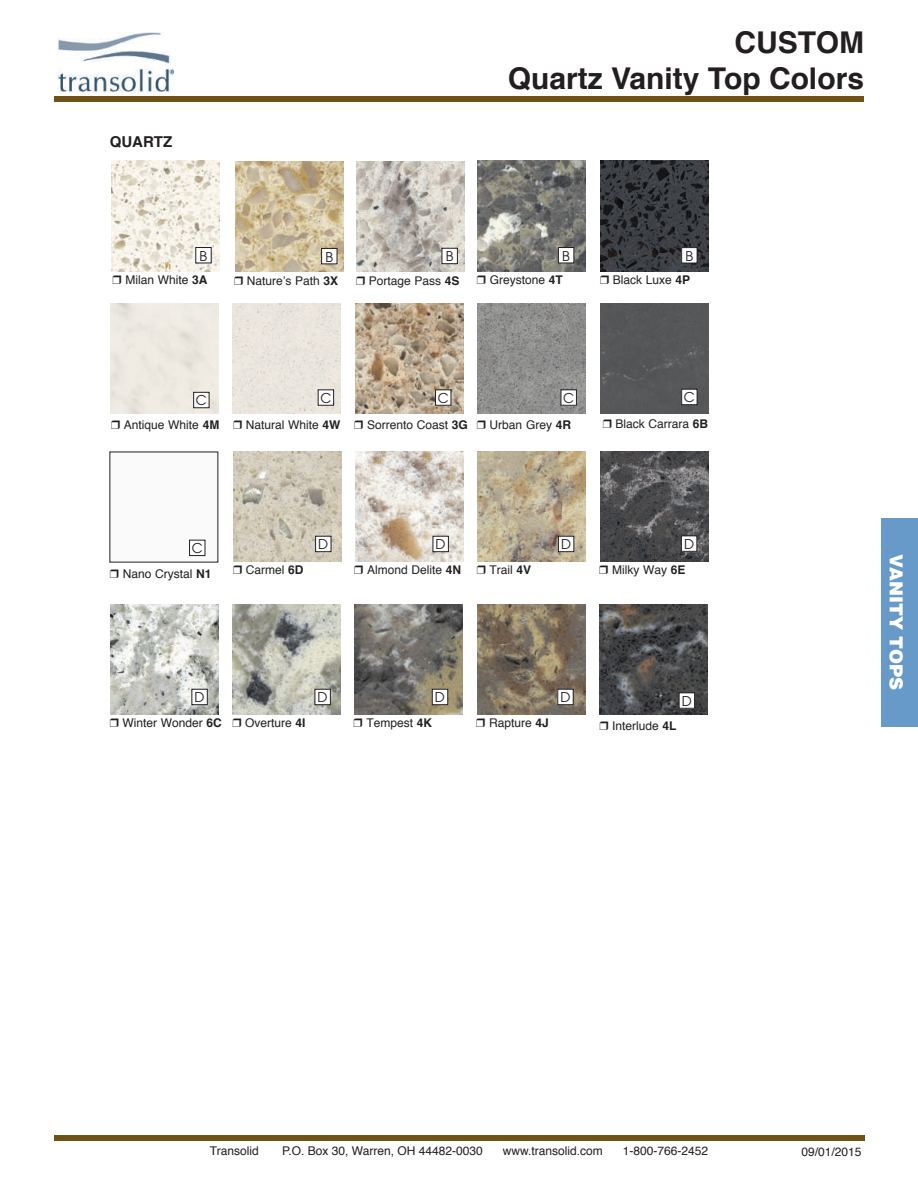
<style>
.page{position:relative;width:918px;height:1188px;background:#fff}
.page>*{position:absolute;margin:0;border:0;box-sizing:border-box;transform-origin:0 0}
.t1{font:700 30px/36px "Helvetica";color:#231f20;text-align:right}
.t2{font:900 18px "Helvetica";color:#fff}
.t3{font:700 15px "Helvetica";color:#231f20}
.t4{font:13.5px "Avant Garde";color:#231f20}
.t5{font:12px "Helvetica";color:#231f20}
.s1{font-weight:700}
</style>
<div class="page">
<div style="left:881px;top:518px;width:37px;height:209px;background:#679ac8"></div>
<img style="left:57px;top:32px;width:117px;height:65px">
<div style="left:54px;top:97px;width:810px;height:5px;background:#6e5319"></div>
<div style="left:54px;top:1135px;width:810px;height:5px;background:#6e5319"></div>
<img style="left:111px;top:161px;width:108px;height:110px">
<img style="left:356px;top:162px;width:108px;height:110px">
<img style="left:235px;top:162px;width:108px;height:110px">
<img style="left:233px;top:452px;width:108px;height:110px">
<div style="left:110px;top:304px;width:108px;height:110px;background:#edeae2"></div>
<div style="left:233px;top:304px;width:108px;height:110px;background:#eae5de"></div>
<img style="left:355px;top:304px;width:108px;height:110px">
<img style="left:478px;top:161px;width:108px;height:110px">
<img style="left:478px;top:304px;width:108px;height:110px">
<img style="left:600px;top:451px;width:108px;height:110px">
<img style="left:356px;top:452px;width:108px;height:110px">
<img style="left:478px;top:452px;width:108px;height:110px">
<div style="left:196px;top:248px;width:15px;height:15px;background:#fff"></div>
<div style="left:195px;top:247px;width:17px;height:16px;border:1px solid #231f20"></div>
<div style="left:442px;top:248px;width:15px;height:16px;background:#fff"></div>
<div style="left:442px;top:248px;width:16px;height:16px;border:1px solid #231f20"></div>
<div style="left:322px;top:248px;width:15px;height:16px;background:#fff"></div>
<div style="left:321px;top:248px;width:16px;height:16px;border:1px solid #231f20"></div>
<div style="left:558px;top:248px;width:16px;height:15px;background:#fff"></div>
<div style="left:558px;top:247px;width:16px;height:16px;border:1px solid #231f20"></div>
<div style="left:194px;top:392px;width:15px;height:16px;background:#fff"></div>
<div style="left:193px;top:392px;width:16px;height:16px;border:1px solid #231f20"></div>
<div style="left:318px;top:390px;width:16px;height:15px;background:#fff"></div>
<div style="left:318px;top:389px;width:16px;height:17px;border:1px solid #231f20"></div>
<div style="left:436px;top:390px;width:15px;height:15px;background:#fff"></div>
<div style="left:435px;top:389px;width:16px;height:17px;border:1px solid #231f20"></div>
<div style="left:561px;top:390px;width:15px;height:15px;background:#fff"></div>
<div style="left:561px;top:389px;width:16px;height:17px;border:1px solid #231f20"></div>
<div style="left:681px;top:536px;width:16px;height:15px;background:#fff"></div>
<div style="left:681px;top:536px;width:16px;height:16px;border:1px solid #231f20"></div>
<div style="left:316px;top:536px;width:15px;height:16px;background:#fff"></div>
<div style="left:315px;top:536px;width:16px;height:16px;border:1px solid #231f20"></div>
<div style="left:433px;top:536px;width:15px;height:16px;background:#fff"></div>
<div style="left:433px;top:536px;width:16px;height:16px;border:1px solid #231f20"></div>
<div style="left:558px;top:536px;width:16px;height:16px;background:#fff"></div>
<div style="left:558px;top:536px;width:16px;height:16px;border:1px solid #231f20"></div>
<img style="left:189px;top:539px;width:17px;height:18px">
<div style="left:190px;top:540px;width:15px;height:16px;background:#fff"></div>
<div style="left:189px;top:540px;width:16px;height:16px;border:1px solid #231f20"></div>
<img style="left:600px;top:161px;width:108px;height:110px">
<div style="left:682px;top:248px;width:15px;height:15px;background:#fff"></div>
<div style="left:681px;top:247px;width:16px;height:16px;border:1px solid #231f20"></div>
<div style="left:600px;top:304px;width:108px;height:110px;background:#565758"></div>
<div style="left:682px;top:389px;width:15px;height:16px;background:#fff"></div>
<div style="left:681px;top:389px;width:16px;height:16px;border:1px solid #231f20"></div>
<img style="left:233px;top:605px;width:108px;height:110px">
<img style="left:110px;top:605px;width:108px;height:110px">
<img style="left:355px;top:605px;width:108px;height:110px">
<img style="left:477px;top:605px;width:108px;height:110px">
<div style="left:192px;top:689px;width:15px;height:16px;background:#fff"></div>
<div style="left:191px;top:689px;width:17px;height:16px;border:1px solid #231f20"></div>
<div style="left:315px;top:689px;width:15px;height:16px;background:#fff"></div>
<div style="left:315px;top:689px;width:16px;height:16px;border:1px solid #231f20"></div>
<div style="left:432px;top:689px;width:16px;height:16px;background:#fff"></div>
<div style="left:432px;top:689px;width:16px;height:16px;border:1px solid #231f20"></div>
<div style="left:558px;top:689px;width:15px;height:16px;background:#fff"></div>
<div style="left:557px;top:689px;width:17px;height:16px;border:1px solid #231f20"></div>
<img style="left:599px;top:605px;width:108px;height:110px">
<div style="left:679px;top:693px;width:16px;height:15px;background:#fff"></div>
<div style="left:679px;top:692px;width:16px;height:17px;border:1px solid #231f20"></div>
<p class="t3" style="left:110px;top:130px;width:64px">QUARTZ</p>
<h1 class="t1" style="left:508px;top:25px;width:358px">CUSTOM<br>Quartz Vanity Top Colors</h1>
<p class="t4" style="left:200px;top:248px;width:9px">B</p>
<p class="t4" style="left:325px;top:249px;width:9px">B</p>
<p class="t4" style="left:446px;top:248px;width:9px">B</p>
<p class="t4" style="left:562px;top:248px;width:9px">B</p>
<p class="t5" style="left:125px;top:270px;width:84px">Milan White <span class="s1">3A</span></p>
<p class="t5" style="left:247px;top:271px;width:93px">Nature’s Path <span class="s1">3X</span></p>
<p class="t5" style="left:369px;top:271px;width:92px">Portage Pass <span class="s1">4S</span></p>
<p class="t5" style="left:490px;top:270px;width:75px">Greystone <span class="s1">4T</span></p>
<p class="t4" style="left:686px;top:248px;width:9px">B</p>
<p class="t5" style="left:613px;top:271px;width:79px">Black Luxe <span class="s1">4P</span></p>
<p class="t4" style="left:196px;top:393px;width:12px">C</p>
<p class="t4" style="left:320px;top:390px;width:12px">C</p>
<p class="t4" style="left:438px;top:390px;width:12px">C</p>
<p class="t4" style="left:563px;top:390px;width:12px">C</p>
<p class="t5" style="left:124px;top:415px;width:97px">Antique White <span class="s1">4M</span></p>
<p class="t5" style="left:246px;top:415px;width:96px">Natural White <span class="s1">4W</span></p>
<p class="t5" style="left:367px;top:415px;width:102px">Sorrento Coast <span class="s1">3G</span></p>
<p class="t5" style="left:490px;top:415px;width:83px">Urban Grey <span class="s1">4R</span></p>
<p class="t4" style="left:684px;top:389px;width:12px">C</p>
<p class="t5" style="left:616px;top:415px;width:94px">Black Carrara <span class="s1">6B</span></p>
<p class="t4" style="left:192px;top:540px;width:12px">C</p>
<p class="t5" style="left:123px;top:564px;width:90px">Nano Crystal <span class="s1">N1</span></p>
<p class="t4" style="left:318px;top:536px;width:12px">D</p>
<p class="t4" style="left:436px;top:536px;width:12px">D</p>
<p class="t4" style="left:561px;top:536px;width:12px">D</p>
<p class="t4" style="left:684px;top:536px;width:12px">D</p>
<p class="t5" style="left:246px;top:561px;width:59px">Carmel <span class="s1">6D</span></p>
<p class="t5" style="left:367px;top:561px;width:96px">Almond Delite <span class="s1">4N</span></p>
<p class="t5" style="left:490px;top:561px;width:43px">Trail <span class="s1">4V</span></p>
<p class="t5" style="left:612px;top:561px;width:75px">Milky Way <span class="s1">6E</span></p>
<p class="t4" style="left:195px;top:689px;width:12px">D</p>
<p class="t4" style="left:318px;top:689px;width:12px">D</p>
<p class="t4" style="left:435px;top:689px;width:12px">D</p>
<p class="t4" style="left:560px;top:689px;width:12px">D</p>
<p class="t5" style="left:122px;top:714px;width:101px">Winter Wonder <span class="s1">6C</span></p>
<p class="t5" style="left:245px;top:714px;width:62px">Overture <span class="s1">4I</span></p>
<p class="t5" style="left:366px;top:714px;width:67px">Tempest <span class="s1">4K</span></p>
<p class="t5" style="left:489px;top:714px;width:61px">Rapture <span class="s1">4J</span></p>
<p class="t4" style="left:682px;top:693px;width:12px">D</p>
<p class="t5" style="left:612px;top:717px;width:66px">Interlude <span class="s1">4L</span></p>
<h2 class="t2" style="left:908px;top:554px;width:137px;rotate:90deg">VANITY TOPS</h2>
<p class="t5" style="left:210px;top:1141px;width:50px">Transolid</p>
<p class="t5" style="left:282px;top:1141px;width:202px">P.O. Box 30, Warren, OH 44482-0030</p>
<p class="t5" style="left:503px;top:1141px;width:102px">www.transolid.com</p>
<p class="t5" style="left:623px;top:1141px;width:87px">1-800-766-2452</p>
<p class="t5" style="left:801px;top:1142px;width:62px">09/01/2015</p>
</div>
